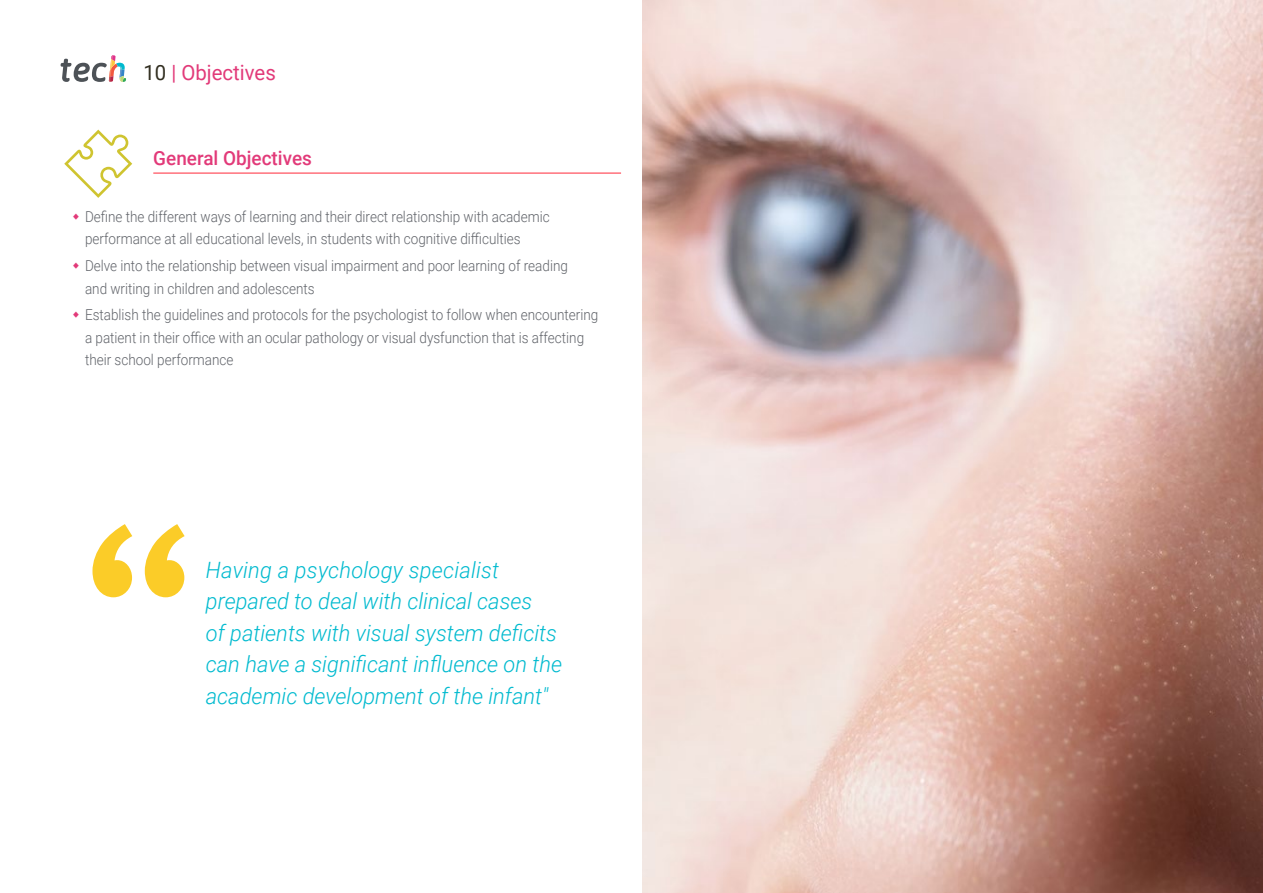
<style>
.page{position:relative;width:1263px;height:893px;background:#fff}
.page>*{position:absolute;margin:0;border:0;box-sizing:border-box;transform-origin:0 0}
.t1{font:italic 300 22.5px/31.5px "Roboto";color:#00bacf}
.t2{font:21px "Roboto";color:#e23a79}
.t3{font:500 19.5px "Roboto";color:#e23a79}
.t4{font:300 15px/22.5px "Roboto";color:#61646a;scale:.9 1}
.s1{color:#312e20}
</style>
<div class="page">
<hr style="left:153px;top:173px;width:468px;height:1px;background:#ff293a">
<svg style="left:64px;top:130px;width:68px;height:68px"></svg>
<img style="left:642px;top:0;width:621px;height:893px">
<svg style="left:92px;top:524px;width:93px;height:73px"></svg>
<svg style="left:61px;top:55px;width:65px;height:27px"></svg>
<h2 class="t2" style="left:144px;top:57px;width:134px"><span class="s1">10</span> | Objectives</h2>
<h3 class="t3" style="left:153px;top:144px;width:160px">General Objectives</h3>
<p class="t4" style="left:85px;top:205px;width:518px">Define the different ways of learning and their direct relationship with academic performance at all educational levels, in students with cognitive difficulties</p>
<p class="t4" style="left:85px;top:254px;width:538px">Delve into the relationship between visual impairment and poor learning of reading and writing in children and adolescents</p>
<p class="t4" style="left:85px;top:303px;width:572px">Establish the guidelines and protocols for the psychologist to follow when encountering a patient in their office with an ocular pathology or visual dysfunction that is affecting their school performance</p>
<h1 class="t1" style="left:206px;top:553px;width:358px">Having a psychology specialist prepared to deal with clinical cases<br>of patients with visual system deficits can have a significant influence on the academic development of the infant"</h1>
</div>
